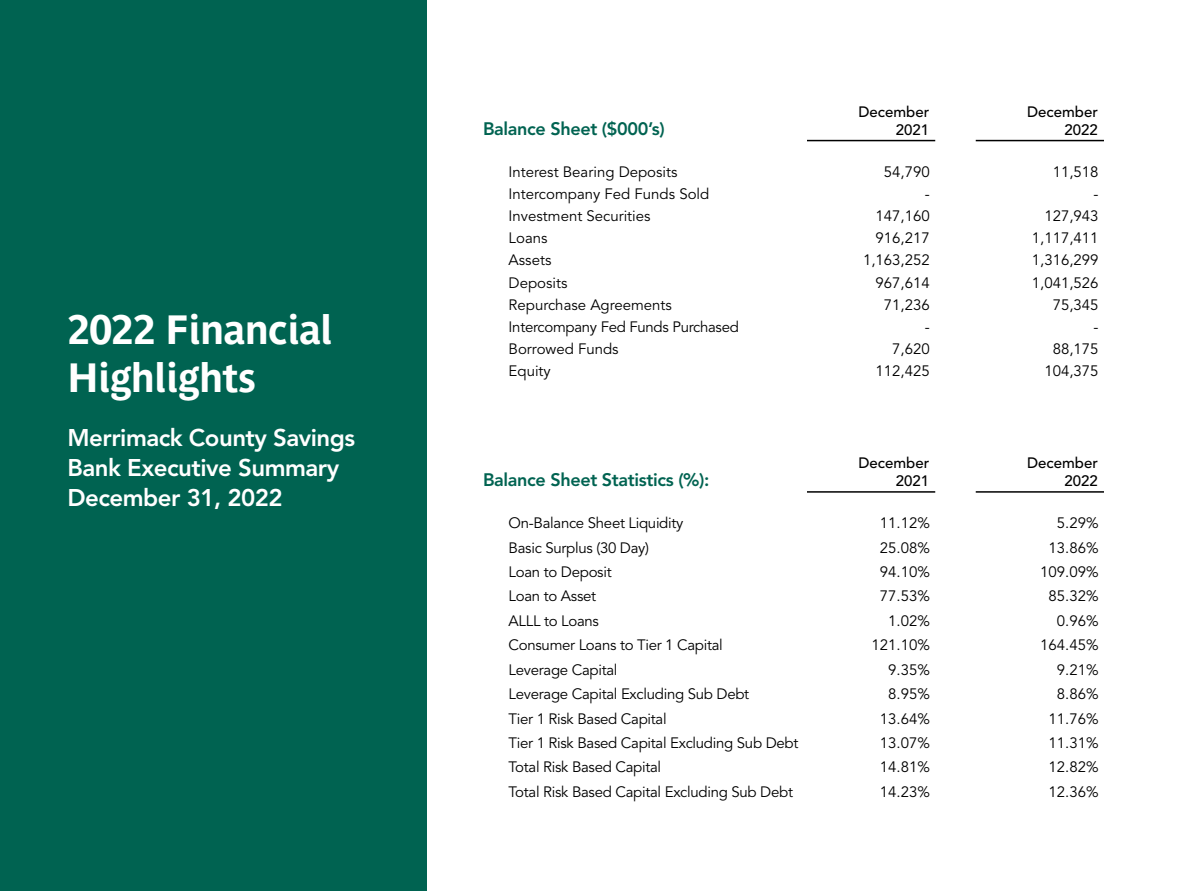
<style>
.page{position:relative;width:1188px;height:891px;background:#fff}
.page>*{position:absolute;margin:0;border:0;box-sizing:border-box;transform-origin:0 0}
.t1{font:700 40.5px/48.6px "Parisine Plus Std";letter-spacing:-.02em;color:#fff}
.t2{font:800 24px/30px "Avenir LT Std";letter-spacing:-.02em;color:#fff}
.t3{font:800 18px "Avenir LT Std";letter-spacing:-.02em;color:#006351}
.t4{font:15px "Avenir LT Std";letter-spacing:-.02em;color:#000}
.t5{font:15px "Avenir LT Std";color:#000}
.t6{font:500 15px/18px "Avenir LT Std";color:#000;text-align:right}
</style>
<div class="page">
<div style="left:0;top:0;width:427px;height:891px;background:#006351"></div>
<hr style="left:807px;top:140px;width:128px;height:1px;background:#000">
<hr style="left:976px;top:140px;width:128px;height:1px;background:#000">
<hr style="left:807px;top:491px;width:128px;height:2px;background:#000">
<hr style="left:976px;top:491px;width:128px;height:2px;background:#000">
<h1 class="t1" style="left:68px;top:305px;width:267px">2022 Financial<br>Highlights</h1>
<h2 class="t2" style="left:68px;top:423px;width:289px">Merrimack County Savings<br>Bank Executive Summary<br>December 31, 2022</h2>
<p class="t3" style="left:483px;top:118px;width:183px">Balance Sheet ($000’s)</p>
<p class="t6" style="left:858px;top:103px;width:72px">December<br>2021</p>
<p class="t6" style="left:1027px;top:103px;width:72px">December<br>2022</p>
<p class="t5" style="left:509px;top:163px;width:170px">Interest Bearing Deposits</p>
<p class="t4" style="left:884px;top:163px;width:47px">54,790</p>
<p class="t4" style="left:1053px;top:163px;width:47px">11,518</p>
<p class="t5" style="left:509px;top:185px;width:202px">Intercompany Fed Funds Sold</p>
<p class="t4" style="left:925px;top:185px;width:6px">-</p>
<p class="t4" style="left:1094px;top:185px;width:6px">-</p>
<p class="t5" style="left:509px;top:207px;width:143px">Investment Securities</p>
<p class="t4" style="left:876px;top:207px;width:56px">147,160</p>
<p class="t4" style="left:1044px;top:207px;width:56px">127,943</p>
<p class="t4" style="left:509px;top:230px;width:40px">Loans</p>
<p class="t4" style="left:876px;top:230px;width:56px">916,217</p>
<p class="t4" style="left:1032px;top:230px;width:68px">1,117,411</p>
<p class="t4" style="left:509px;top:252px;width:44px">Assets</p>
<p class="t4" style="left:863px;top:252px;width:68px">1,163,252</p>
<p class="t4" style="left:1032px;top:252px;width:68px">1,316,299</p>
<p class="t5" style="left:509px;top:274px;width:60px">Deposits</p>
<p class="t4" style="left:876px;top:274px;width:56px">967,614</p>
<p class="t4" style="left:1032px;top:274px;width:68px">1,041,526</p>
<p class="t5" style="left:509px;top:296px;width:165px">Repurchase Agreements</p>
<p class="t4" style="left:884px;top:296px;width:47px">71,236</p>
<p class="t4" style="left:1053px;top:296px;width:47px">75,345</p>
<p class="t4" style="left:509px;top:318px;width:232px">Intercompany Fed Funds Purchased</p>
<p class="t4" style="left:925px;top:318px;width:6px">-</p>
<p class="t4" style="left:1094px;top:318px;width:6px">-</p>
<p class="t5" style="left:509px;top:340px;width:112px">Borrowed Funds</p>
<p class="t4" style="left:892px;top:340px;width:39px">7,620</p>
<p class="t4" style="left:1053px;top:340px;width:47px">88,175</p>
<p class="t4" style="left:509px;top:362px;width:44px">Equity</p>
<p class="t4" style="left:876px;top:362px;width:56px">112,425</p>
<p class="t4" style="left:1044px;top:362px;width:56px">104,375</p>
<p class="t3" style="left:483px;top:469px;width:228px">Balance Sheet Statistics (%):</p>
<p class="t6" style="left:858px;top:454px;width:72px">December<br>2021</p>
<p class="t6" style="left:1027px;top:454px;width:72px">December<br>2022</p>
<p class="t4" style="left:509px;top:514px;width:176px">On-Balance Sheet Liquidity</p>
<p class="t4" style="left:880px;top:514px;width:52px">11.12%</p>
<p class="t4" style="left:1057px;top:514px;width:43px">5.29%</p>
<p class="t4" style="left:509px;top:539px;width:142px">Basic Surplus (30 Day)</p>
<p class="t4" style="left:880px;top:539px;width:52px">25.08%</p>
<p class="t4" style="left:1049px;top:539px;width:52px">13.86%</p>
<p class="t4" style="left:509px;top:563px;width:105px">Loan to Deposit</p>
<p class="t4" style="left:880px;top:563px;width:52px">94.10%</p>
<p class="t4" style="left:1040px;top:563px;width:60px">109.09%</p>
<p class="t4" style="left:509px;top:588px;width:89px">Loan to Asset</p>
<p class="t4" style="left:880px;top:588px;width:52px">77.53%</p>
<p class="t4" style="left:1049px;top:588px;width:52px">85.32%</p>
<p class="t4" style="left:509px;top:612px;width:92px">ALLL to Loans</p>
<p class="t4" style="left:888px;top:612px;width:43px">1.02%</p>
<p class="t4" style="left:1057px;top:612px;width:43px">0.96%</p>
<p class="t4" style="left:509px;top:636px;width:216px">Consumer Loans to Tier 1 Capital</p>
<p class="t4" style="left:871px;top:636px;width:60px">121.10%</p>
<p class="t4" style="left:1040px;top:636px;width:60px">164.45%</p>
<p class="t4" style="left:509px;top:661px;width:110px">Leverage Capital</p>
<p class="t4" style="left:888px;top:661px;width:43px">9.35%</p>
<p class="t4" style="left:1057px;top:661px;width:43px">9.21%</p>
<p class="t4" style="left:509px;top:685px;width:242px">Leverage Capital Excluding Sub Debt</p>
<p class="t4" style="left:888px;top:685px;width:43px">8.95%</p>
<p class="t4" style="left:1057px;top:685px;width:43px">8.86%</p>
<p class="t4" style="left:509px;top:710px;width:159px">Tier 1 Risk Based Capital</p>
<p class="t4" style="left:880px;top:710px;width:52px">13.64%</p>
<p class="t4" style="left:1049px;top:710px;width:52px">11.76%</p>
<p class="t4" style="left:509px;top:734px;width:291px">Tier 1 Risk Based Capital Excluding Sub Debt</p>
<p class="t4" style="left:880px;top:734px;width:52px">13.07%</p>
<p class="t4" style="left:1049px;top:734px;width:52px">11.31%</p>
<p class="t4" style="left:509px;top:759px;width:154px">Total Risk Based Capital</p>
<p class="t4" style="left:880px;top:759px;width:52px">14.81%</p>
<p class="t4" style="left:1049px;top:759px;width:52px">12.82%</p>
<p class="t4" style="left:509px;top:783px;width:286px">Total Risk Based Capital Excluding Sub Debt</p>
<p class="t4" style="left:880px;top:783px;width:52px">14.23%</p>
<p class="t4" style="left:1049px;top:783px;width:52px">12.36%</p>
</div>
